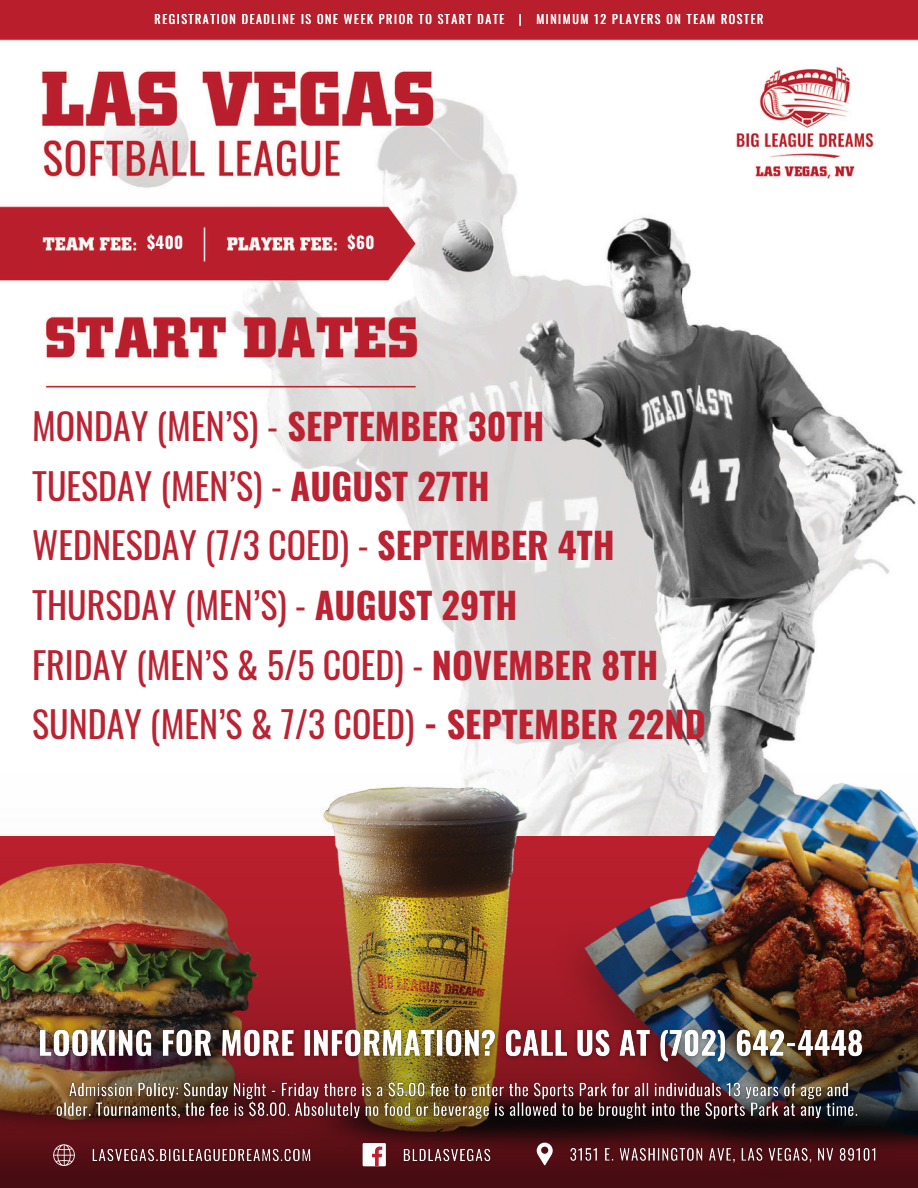
<style>
.page{position:relative;width:918px;height:1188px;background:#fff}
.page>*{position:absolute;margin:0;border:0;box-sizing:border-box;transform-origin:0 0}
.t1{font:36px/59.7px "Oswald";color:#bb2333}
.t2{font:700 16.5px "Oswald";color:#fff}
.t3{font:12px "Oswald";letter-spacing:.13em;color:#fff}
.s1{font-weight:700}
</style>
<div class="page">
<img style="left:0;top:0;width:918px;height:743px">
<img style="left:0;top:743px;width:918px;height:445px">
<svg style="left:53px;top:1144px;width:22px;height:22px"></svg>
<div style="left:363px;top:1143px;width:23px;height:23px;background:#fff"></div>
<svg style="left:372px;top:1147px;width:10px;height:19px"></svg>
<svg style="left:537px;top:1143px;width:15px;height:23px"></svg>
<img style="left:51px;top:1077px;width:811px;height:48px">
<img style="left:31px;top:1018px;width:840px;height:55px">
<img style="left:87px;top:1143px;width:229px;height:25px">
<img style="left:398px;top:1143px;width:97px;height:25px">
<img style="left:566px;top:1143px;width:314px;height:26px">
<h5 class="t3" style="left:155px;top:10px;width:610px">REGISTRATION DEADLINE IS ONE WEEK PRIOR TO START DATE | MINIMUM 12 PLAYERS ON TEAM ROSTER</h5>
<p class="t2" style="left:147px;top:230px;width:38px">$400</p>
<p class="t2" style="left:348px;top:230px;width:28px">$60</p>
<p class="t1" style="left:32px;top:395px;width:675px">MONDAY (MEN’S) - <span class="s1">SEPTEMBER 30TH<br></span>TUESDAY (MEN’S) - <span class="s1">AUGUST 27TH<br></span>WEDNESDAY (7/3 COED) - <span class="s1">SEPTEMBER 4TH </span>THURSDAY (MEN’S) - <span class="s1">AUGUST 29TH<br></span>FRIDAY (MEN’S &amp; 5/5 COED) - <span class="s1">NOVEMBER 8TH </span>SUNDAY (MEN’S &amp; 7/3 COED) <span class="s1">- SEPTEMBER 22ND</span></p>
</div>
